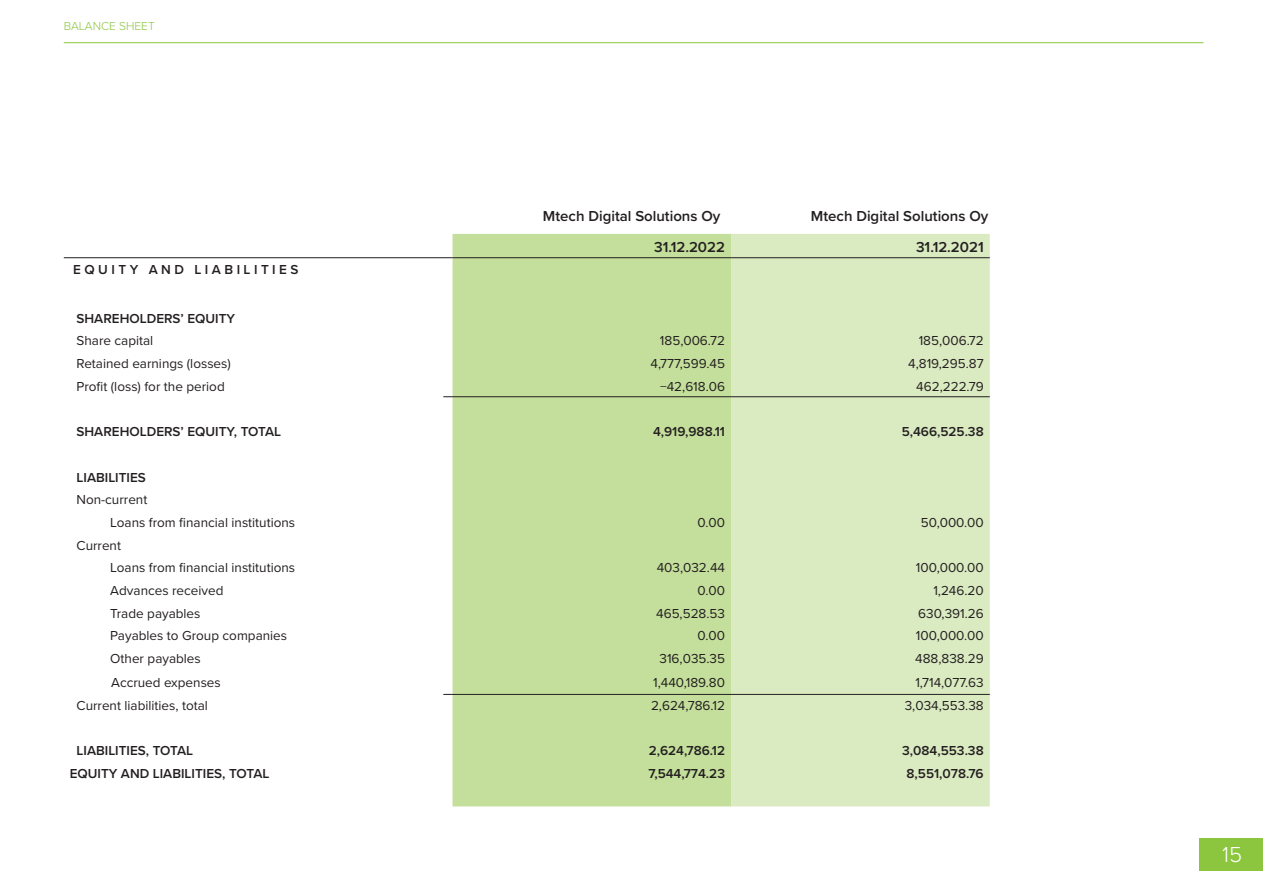
<style>
.page{position:relative;width:1263px;height:893px;background:#fff}
.page>*{position:absolute;margin:0;border:0;box-sizing:border-box;transform-origin:0 0}
.t1{font:300 22.5px "Proxima Nova";color:#fff}
.t2{font:600 15px "Proxima Nova";color:#231f20}
.t3{font:13.5px/23px "Proxima Nova";color:#231f20}
.t4{font:600 13.5px "Proxima Nova";color:#231f20}
.t5{font:300 12px "Proxima Nova";color:#8bc63e}
</style>
<div class="page">
<div style="left:452px;top:234px;width:279px;height:572px;background:#c4df9b"></div>
<div style="left:731px;top:234px;width:259px;height:572px;background:#daeac1"></div>
<hr style="left:64px;top:257px;width:388px;height:1px;background:#231f20">
<hr style="left:452px;top:257px;width:279px;height:1px;background:#231f20">
<hr style="left:731px;top:257px;width:259px;height:1px;background:#231f20">
<hr style="left:443px;top:396px;width:547px;height:1px;background:#231f20">
<hr style="left:443px;top:694px;width:547px;height:1px;background:#231f20">
<div style="left:1199px;top:838px;width:64px;height:32px;background:#8bc63e"></div>
<hr style="left:64px;top:42px;width:1139px;height:1px;background:#8bc63e">
<p class="t5" style="left:64px;top:17px;width:16px">BALANCE</p>
<p class="t5" style="left:119px;top:17px;width:8px">SHEET</p>
<p class="t2" style="left:543px;top:205px;width:179px">Mtech Digital Solutions Oy</p>
<p class="t2" style="left:811px;top:205px;width:179px">Mtech Digital Solutions Oy</p>
<p class="t2" style="left:654px;top:236px;width:72px">31.12.2022</p>
<p class="t2" style="left:916px;top:236px;width:69px">31.12.2021</p>
<p class="t4" style="left:73px;top:260px;width:227px">E Q U I T Y A N D L I A B I L I T I E S</p>
<p class="t4" style="left:77px;top:308px;width:160px">SHAREHOLDERS’ EQUITY</p>
<p class="t3" style="left:77px;top:329px;width:78px">Share capital</p>
<p class="t3" style="left:660px;top:329px;width:67px">185,006.72</p>
<p class="t3" style="left:919px;top:329px;width:67px">185,006.72</p>
<p class="t3" style="left:77px;top:352px;width:156px">Retained earnings (losses)</p>
<p class="t3" style="left:650px;top:352px;width:76px">4,777,599.45</p>
<p class="t3" style="left:908px;top:352px;width:77px">4,819,295.87</p>
<p class="t3" style="left:77px;top:374px;width:150px">Profit (loss) for the period</p>
<p class="t3" style="left:660px;top:374px;width:67px">−42,618.06</p>
<p class="t3" style="left:916px;top:374px;width:69px">462,222.79</p>
<p class="t4" style="left:77px;top:422px;width:206px">SHAREHOLDERS’ EQUITY, TOTAL</p>
<p class="t4" style="left:653px;top:422px;width:73px">4,919,988.11</p>
<p class="t4" style="left:902px;top:422px;width:84px">5,466,525.38</p>
<p class="t4" style="left:77px;top:467px;width:71px">LIABILITIES</p>
<p class="t3" style="left:110px;top:488px;width:186px;text-indent:-34px">Non-current<br>Loans from financial institutions</p>
<p class="t3" style="left:698px;top:511px;width:29px">0.00</p>
<p class="t3" style="left:921px;top:511px;width:64px">50,000.00</p>
<p class="t3" style="left:110px;top:533px;width:186px;text-indent:-34px">Current<br>Loans from financial institutions</p>
<p class="t3" style="left:657px;top:556px;width:70px">403,032.44</p>
<p class="t3" style="left:916px;top:556px;width:69px">100,000.00</p>
<p class="t3" style="left:110px;top:579px;width:115px">Advances received</p>
<p class="t3" style="left:698px;top:579px;width:29px">0.00</p>
<p class="t3" style="left:933px;top:579px;width:52px">1,246.20</p>
<p class="t3" style="left:110px;top:601px;width:92px">Trade payables</p>
<p class="t3" style="left:656px;top:601px;width:70px">465,528.53</p>
<p class="t3" style="left:918px;top:601px;width:67px">630,391.26</p>
<p class="t3" style="left:110px;top:624px;width:178px">Payables to Group companies</p>
<p class="t3" style="left:698px;top:624px;width:29px">0.00</p>
<p class="t3" style="left:916px;top:624px;width:69px">100,000.00</p>
<p class="t3" style="left:110px;top:647px;width:92px">Other payables</p>
<p class="t3" style="left:659px;top:647px;width:67px">316,035.35</p>
<p class="t3" style="left:915px;top:647px;width:70px">488,838.29</p>
<p class="t3" style="left:111px;top:671px;width:111px">Accrued expenses</p>
<p class="t3" style="left:653px;top:671px;width:73px">1,440,189.80</p>
<p class="t3" style="left:915px;top:671px;width:70px">1,714,077.63</p>
<p class="t3" style="left:77px;top:693px;width:133px">Current liabilities, total</p>
<p class="t3" style="left:651px;top:693px;width:76px">2,624,786.12</p>
<p class="t3" style="left:905px;top:693px;width:80px">3,034,553.38</p>
<p class="t4" style="left:77px;top:741px;width:118px">LIABILITIES, TOTAL</p>
<p class="t4" style="left:649px;top:741px;width:78px">2,624,786.12</p>
<p class="t4" style="left:902px;top:741px;width:83px">3,084,553.38</p>
<p class="t4" style="left:70px;top:763px;width:201px">EQUITY AND LIABILITIES, TOTAL</p>
<p class="t4" style="left:648px;top:763px;width:78px">7,544,774.23</p>
<p class="t4" style="left:906px;top:763px;width:79px">8,551,078.76</p>
<h1 class="t1" style="left:1222px;top:838px;width:22px">15</h1>
</div>
